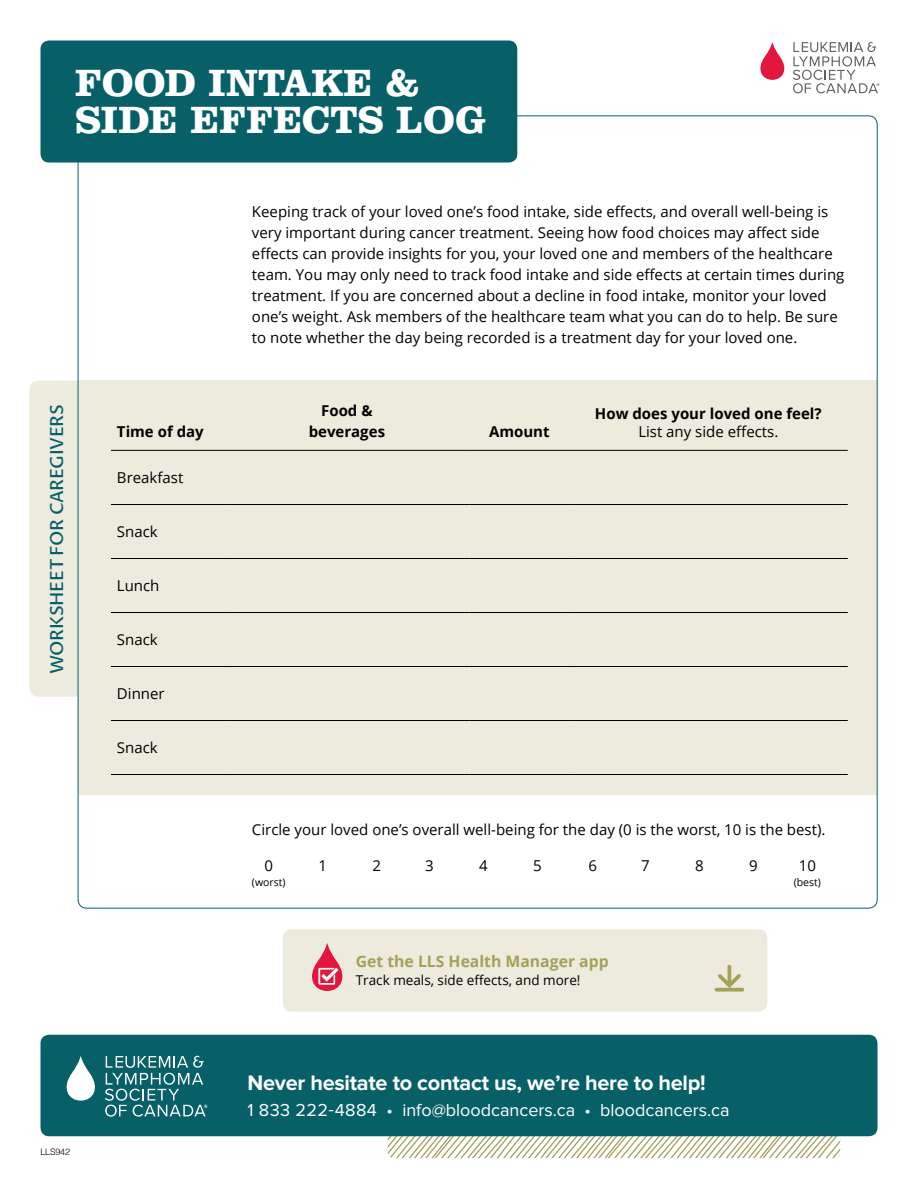
<style>
.page{position:relative;width:918px;height:1188px;background:#fff}
.page>*{position:absolute;margin:0;border:0;box-sizing:border-box;transform-origin:0 0}
.t1{font:700 39px/37.5px "Clarendon BT";color:#fff}
.t2{font:700 21.75px "Proxima Nova";letter-spacing:-.01em;color:#fff}
.t3{font:18px "Proxima Nova";color:#fff}
.t4{font:500 18px "Proza Libre";letter-spacing:-.02em;color:#076068}
.t5{font:700 15.75px "Open Sans";color:#a5a159}
.t6{font:15px/21px "Open Sans";color:#000}
.t7{font:700 15px/21px "Open Sans";color:#000;text-align:center}
.t8{font:13.5px "Open Sans";color:#000}
.t9{font:10.5px "Open Sans";color:#000}
.t10{font:300 9px "Helvetica";letter-spacing:-.02em;color:#000}
</style>
<div class="page">
<div style="left:30px;top:381px;width:96px;height:316px;background:#edebde;border-radius:9px"></div>
<div style="left:78px;top:381px;width:799px;height:414px;background:#edebde"></div>
<svg style="left:760px;top:42px;width:119px;height:51px"></svg>
<div style="left:40px;top:40px;width:477px;height:123px;background:#076068;border-radius:9px"></div>
<svg style="left:388px;top:1136px;width:452px;height:22px"></svg>
<div style="left:40px;top:1035px;width:837px;height:101px;background:#076068;border-radius:9px"></div>
<svg style="left:66px;top:1055px;width:141px;height:62px"></svg>
<div style="left:283px;top:929px;width:484px;height:83px;background:#edebde;border-radius:9px"></div>
<hr style="left:716px;top:988px;width:26px;height:4px;background:#c3c091">
<hr style="left:728px;top:967px;width:3px;height:16px;background:#a5a159">
<svg style="left:715px;top:971px;width:29px;height:20px"></svg>
<svg style="left:312px;top:943px;width:31px;height:48px"></svg>
<hr style="left:111px;top:504px;width:119px;height:1px;background:#000">
<hr style="left:230px;top:504px;width:240px;height:1px;background:#000">
<hr style="left:470px;top:504px;width:105px;height:1px;background:#000">
<hr style="left:575px;top:504px;width:273px;height:1px;background:#000">
<hr style="left:111px;top:558px;width:119px;height:1px;background:#000">
<hr style="left:230px;top:558px;width:240px;height:1px;background:#000">
<hr style="left:470px;top:558px;width:105px;height:1px;background:#000">
<hr style="left:575px;top:558px;width:273px;height:1px;background:#000">
<hr style="left:111px;top:612px;width:119px;height:1px;background:#000">
<hr style="left:230px;top:612px;width:240px;height:1px;background:#000">
<hr style="left:470px;top:612px;width:105px;height:1px;background:#000">
<hr style="left:575px;top:612px;width:273px;height:1px;background:#000">
<hr style="left:111px;top:666px;width:119px;height:1px;background:#000">
<hr style="left:230px;top:666px;width:240px;height:1px;background:#000">
<hr style="left:470px;top:666px;width:105px;height:1px;background:#000">
<hr style="left:575px;top:666px;width:273px;height:1px;background:#000">
<hr style="left:111px;top:720px;width:119px;height:1px;background:#000">
<hr style="left:230px;top:720px;width:240px;height:1px;background:#000">
<hr style="left:470px;top:720px;width:105px;height:1px;background:#000">
<hr style="left:575px;top:720px;width:273px;height:1px;background:#000">
<hr style="left:111px;top:450px;width:119px;height:1px;background:#000">
<hr style="left:230px;top:450px;width:240px;height:1px;background:#000">
<hr style="left:470px;top:450px;width:105px;height:1px;background:#000">
<hr style="left:575px;top:450px;width:273px;height:1px;background:#000">
<hr style="left:111px;top:774px;width:119px;height:1px;background:#000">
<hr style="left:230px;top:774px;width:240px;height:1px;background:#000">
<hr style="left:470px;top:774px;width:105px;height:1px;background:#000">
<hr style="left:575px;top:774px;width:273px;height:1px;background:#000">
<h1 class="t1" style="left:75px;top:63px;width:412px">FOOD INTAKE &amp;<br>SIDE EFFECTS LOG</h1>
<p class="t4" style="left:46px;top:674px;width:272px;rotate:-90deg">WORKSHEET FOR CAREGIVERS</p>
<p class="t10" style="left:40px;top:1144px;width:31px">LLS942</p>
<p class="t7" style="left:117px;top:421px;width:88px">Time of day</p>
<p class="t6" style="left:117px;top:467px;width:68px">Breakfast</p>
<p class="t6" style="left:117px;top:521px;width:42px">Snack</p>
<p class="t6" style="left:117px;top:575px;width:44px">Lunch</p>
<p class="t6" style="left:117px;top:629px;width:42px">Snack</p>
<p class="t6" style="left:117px;top:683px;width:49px">Dinner</p>
<p class="t6" style="left:117px;top:737px;width:42px">Snack</p>
<p class="t6" style="left:252px;top:201px;width:594px">Keeping track of your loved one’s food intake, side effects, and overall well-being is very important during cancer treatment. Seeing how food choices may affect side effects can provide insights for you, your loved one and members of the healthcare team. You may only need to track food intake and side effects at certain times during treatment. If you are concerned about a decline in food intake, monitor your loved one’s weight. Ask members of the healthcare team what you can do to help. Be sure to note whether the day being recorded is a treatment day for your loved one.</p>
<p class="t7" style="left:309px;top:400px;width:78px">Food &amp; beverages</p>
<p class="t7" style="left:489px;top:421px;width:62px">Amount</p>
<p class="t7" style="left:595px;top:403px;width:228px">How does your loved one feel?</p>
<p class="t6" style="left:638px;top:421px;width:141px">List any side effects.</p>
<p class="t6" style="left:252px;top:818px;width:575px">Circle your loved one’s overall well-being for the day (0 is the worst, 10 is the best).</p>
<p class="t6" style="left:265px;top:855px;width:10px">0</p>
<p class="t6" style="left:319px;top:855px;width:10px">1</p>
<p class="t6" style="left:373px;top:855px;width:10px">2</p>
<p class="t6" style="left:425px;top:855px;width:10px">3</p>
<p class="t6" style="left:479px;top:855px;width:10px">4</p>
<p class="t6" style="left:533px;top:855px;width:10px">5</p>
<p class="t6" style="left:589px;top:855px;width:10px">6</p>
<p class="t6" style="left:641px;top:855px;width:10px">7</p>
<p class="t6" style="left:695px;top:855px;width:10px">8</p>
<p class="t6" style="left:749px;top:855px;width:10px">9</p>
<p class="t6" style="left:799px;top:855px;width:19px">10</p>
<p class="t9" style="left:252px;top:875px;width:35px">(worst)</p>
<p class="t9" style="left:794px;top:875px;width:29px">(best)</p>
<p class="t5" style="left:356px;top:950px;width:254px">Get the LLS Health Manager app</p>
<p class="t8" style="left:356px;top:971px;width:226px">Track meals, side effects, and more!</p>
<h2 class="t2" style="left:248px;top:1070px;width:460px">Never hesitate to contact us, we’re here to help!</h2>
<p class="t3" style="left:248px;top:1100px;width:484px">1 833 222-4884 • info@bloodcancers.ca • bloodcancers.ca</p>
</div>
